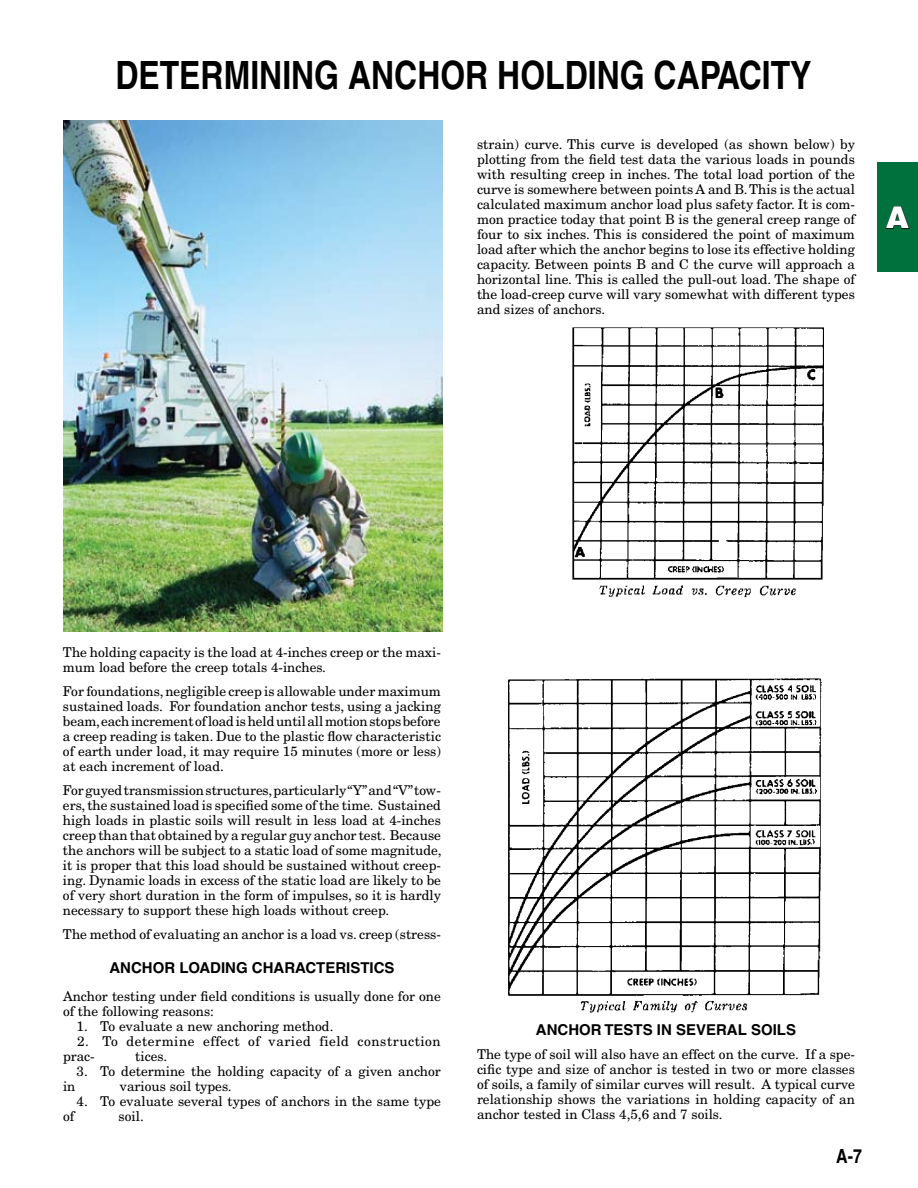
<style>
.page{position:relative;width:918px;height:1188px;background:#fff}
.page>*{position:absolute;margin:0;border:0;box-sizing:border-box;transform-origin:0 0}
.t1{font:700 condensed 39px "Helvetica";color:#000}
.t2{font:900 30px "Helvetica";color:#fff}
.t3{font:700 condensed 19.5px "Helvetica";color:#000}
.t4{font:700 15px "Helvetica";color:#000}
.t5{font:13.5px/15px "New Century Schlbk";color:#000;text-align:justify}
.t6{font:13.5px/15px "New Century Schlbk";letter-spacing:.04em;color:#000}
</style>
<div class="page">
<div style="left:878px;top:162px;width:40px;height:110px;background:#00703c"></div>
<svg style="left:885px;top:206px;width:25px;height:23px"></svg>
<img style="left:63px;top:121px;width:379px;height:510px">
<img style="left:508px;top:327px;width:316px;height:685px">
<h1 class="t1" style="left:115px;top:51px;width:698px">DETERMINING ANCHOR HOLDING CAPACITY</h1>
<p class="t5" style="left:477px;top:136px;width:380px">strain) curve. This curve is developed (as shown below) by plotting from the field test data the various loads in pounds with resulting creep in inches. The total load portion of the curve is somewhere between points A and B. This is the actual calculated maximum anchor load plus safety factor. It is com&shy;mon practice today that point B is the general creep range of four to six inches. This is considered the point of maximum load after which the anchor begins to lose its effective holding capacity. Between points B and C the curve will approach a horizontal line. This is called the pull-out load. The shape of the load-creep curve will vary somewhat with different types and sizes of anchors.</p>
<h2 class="t2" style="left:886px;top:198px;width:25px">A</h2>
<p class="t5" style="left:63px;top:645px;width:379px">The holding capacity is the load at 4-inches creep or the maxi&shy;mum load before the creep totals 4-inches.</p>
<p class="t5" style="left:63px;top:684px;width:380px">For foundations, negligible creep is allowable under maximum sustained loads. For foundation anchor tests, using a jacking beam, each increment of load is held until all motion stops before a creep reading is taken. Due to the plastic flow characteristic of earth under load, it may require 15 minutes (more or less) at each increment of load.</p>
<p class="t5" style="left:63px;top:783px;width:380px">For guyed transmission structures, particularly “Y” and “V” tow&shy;ers, the sustained load is specified some of the time. Sustained high loads in plastic soils will result in less load at 4-inches creep than that obtained by a regular guy anchor test. Because the anchors will be subject to a static load of some magnitude, it is proper that this load should be sustained without creep&shy;ing. Dynamic loads in excess of the static load are likely to be of very short duration in the form of impulses, so it is hardly necessary to support these high loads without creep.</p>
<p class="t5" style="left:63px;top:927px;width:380px">The method of evaluating an anchor is a load vs. creep (stress-</p>
<p class="t4" style="left:109px;top:959px;width:287px">ANCHOR LOADING CHARACTERISTICS</p>
<p class="t5" style="left:63px;top:988px;width:379px">Anchor testing under field conditions is usually done for one of the following reasons:</p>
<p class="t5" style="left:76px;top:1018px;width:258px">1. To evaluate a new anchoring method.</p>
<p class="t6" style="left:63px;top:1033px;width:379px;text-indent:14px">2. To determine effect of varied field construction prac-</p>
<p class="t5" style="left:135px;top:1048px;width:33px">tices.</p>
<p class="t5" style="left:76px;top:1063px;width:366px">3. To determine the holding capacity of a given anchor</p>
<p class="t5" style="left:63px;top:1078px;width:14px">in</p>
<p class="t5" style="left:120px;top:1078px;width:113px">various soil types.</p>
<p class="t5" style="left:76px;top:1093px;width:366px">4. To evaluate several types of anchors in the same type</p>
<p class="t5" style="left:63px;top:1108px;width:13px">of</p>
<p class="t5" style="left:118px;top:1108px;width:27px">soil.</p>
<p class="t4" style="left:536px;top:1020px;width:262px">ANCHOR TESTS IN SEVERAL SOILS</p>
<p class="t5" style="left:477px;top:1046px;width:379px">The type of soil will also have an effect on the curve. If a spe&shy;cific type and size of anchor is tested in two or more classes of soils, a family of similar curves will result. A typical curve relationship shows the variations in holding capacity of an anchor tested in Class 4,5,6 and 7 soils.</p>
<h3 class="t3" style="left:836px;top:1144px;width:27px">A-7</h3>
</div>
